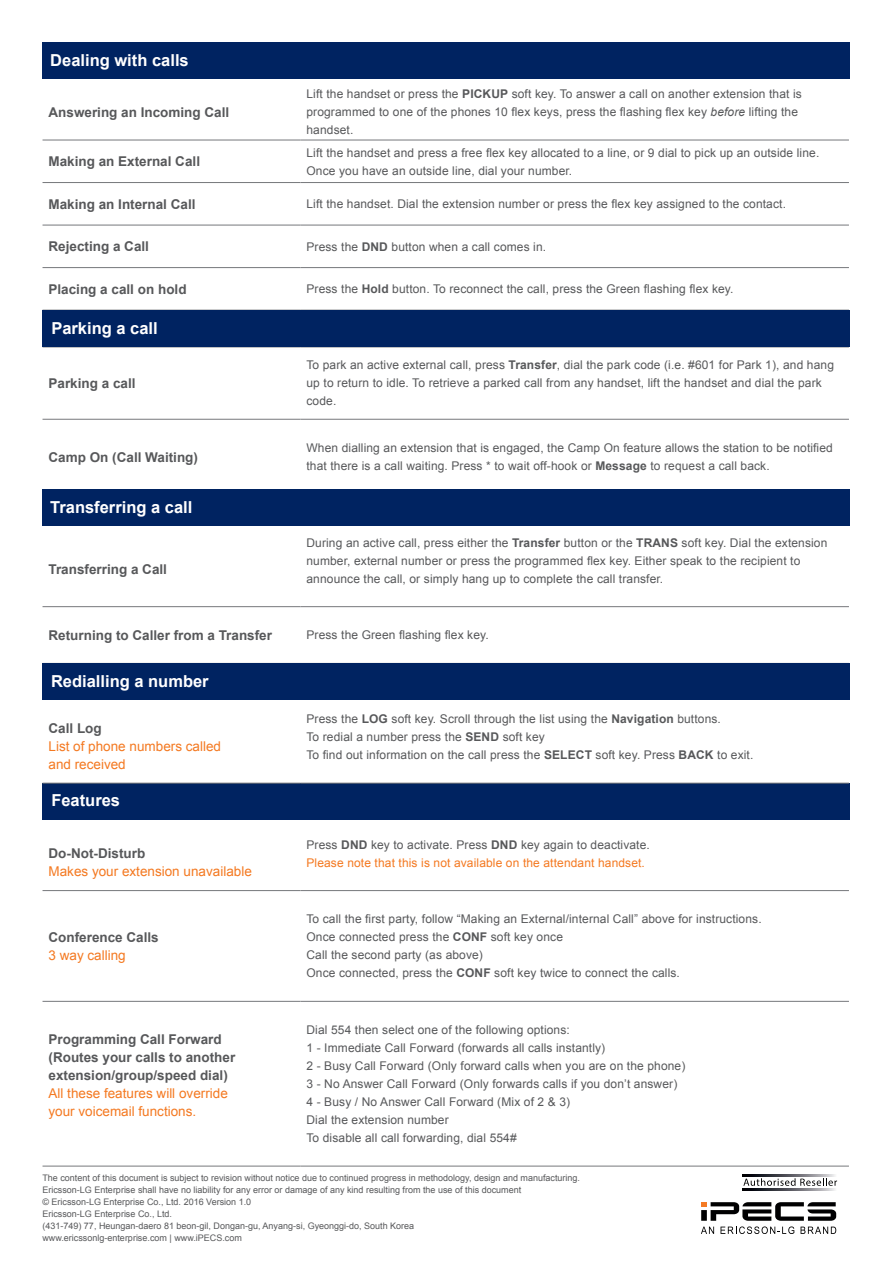
<style>
.page{position:relative;width:893px;height:1263px;background:#fff}
.page>*{position:absolute;margin:0;border:0;box-sizing:border-box;transform-origin:0 0}
.t1{font:700 16.5px "Arial";color:#fff}
.t2{font:700 13.5px/18px "Arial";color:#57585a}
.t3{font:13.5px/18px "Arial";color:#f47921}
.t4{font:12px/18px "Arial";letter-spacing:.01em;color:#57585a}
.t5{font:12px "Arial";letter-spacing:.01em;color:#f47921}
.orange_numbers{font:9px/12px "Arial";color:#57585a}
.s1{font-weight:700}
.s2{font-style:italic}
</style>
<div class="page">
<hr style="left:43px;top:890px;width:257px;height:1px;background:#76787b">
<hr style="left:300px;top:890px;width:549px;height:1px;background:#76787b">
<hr style="left:43px;top:1001px;width:257px;height:1px;background:#76787b">
<hr style="left:300px;top:1001px;width:549px;height:1px;background:#76787b">
<hr style="left:43px;top:1166px;width:257px;height:1px;background:#76787b">
<hr style="left:300px;top:1166px;width:549px;height:1px;background:#76787b">
<div style="left:43px;top:43px;width:807px;height:36px;background:#002361"></div>
<div style="left:43px;top:490px;width:807px;height:36px;background:#002361"></div>
<div style="left:43px;top:783px;width:807px;height:36px;background:#002361"></div>
<hr style="left:43px;top:606px;width:257px;height:1px;background:#76787b">
<hr style="left:300px;top:606px;width:549px;height:1px;background:#76787b">
<div style="left:43px;top:663px;width:807px;height:36px;background:#002361"></div>
<hr style="left:43px;top:347px;width:257px;height:1px;background:#76787b">
<hr style="left:300px;top:347px;width:549px;height:1px;background:#76787b">
<hr style="left:43px;top:419px;width:257px;height:1px;background:#76787b">
<hr style="left:300px;top:419px;width:549px;height:1px;background:#76787b">
<hr style="left:43px;top:140px;width:257px;height:1px;background:#76787b">
<hr style="left:300px;top:140px;width:549px;height:1px;background:#76787b">
<hr style="left:43px;top:182px;width:257px;height:1px;background:#76787b">
<hr style="left:300px;top:182px;width:549px;height:1px;background:#76787b">
<hr style="left:43px;top:225px;width:257px;height:1px;background:#76787b">
<hr style="left:300px;top:225px;width:549px;height:1px;background:#76787b">
<hr style="left:43px;top:267px;width:257px;height:1px;background:#76787b">
<hr style="left:300px;top:267px;width:549px;height:1px;background:#76787b">
<hr style="left:43px;top:783px;width:257px;height:1px;background:#76787b">
<hr style="left:300px;top:783px;width:549px;height:1px;background:#76787b">
<div style="left:43px;top:310px;width:807px;height:37px;background:#002361"></div>
<img style="left:743px;top:1188px;width:92px;height:2px">
<img style="left:743px;top:1174px;width:92px;height:2px">
<svg style="left:701px;top:1202px;width:135px;height:32px"></svg>
<svg style="left:743px;top:1178px;width:94px;height:8px"></svg>
<p class="t1" style="left:50px;top:49px;width:140px">Dealing with calls</p>
<p class="t2" style="left:49px;top:103px;width:182px">Answering an Incoming Call</p>
<p class="t4" style="left:306px;top:85px;width:497px">Lift the handset or press the <span class="s1">PICKUP</span> soft key. To answer a call on another extension that is programmed to one of the phones 10 flex keys, press the flashing flex key <span class="s2">before</span> lifting the handset.</p>
<p class="t2" style="left:49px;top:153px;width:153px">Making an External Call</p>
<p class="t4" style="left:306px;top:144px;width:514px">Lift the handset and press a free flex key allocated to a line, or 9 dial to pick up an outside line.<br>Once you have an outside line, dial your number.</p>
<p class="t2" style="left:49px;top:195px;width:149px">Making an Internal Call</p>
<p class="t4" style="left:306px;top:195px;width:481px">Lift the handset. Dial the extension number or press the flex key assigned to the contact.</p>
<p class="t2" style="left:49px;top:238px;width:102px">Rejecting a Call</p>
<p class="t4" style="left:306px;top:238px;width:241px">Press the <span class="s1">DND</span> button when a call comes in.</p>
<p class="t2" style="left:49px;top:280px;width:140px">Placing a call on hold</p>
<p class="t4" style="left:306px;top:280px;width:428px">Press the <span class="s1">Hold</span> button. To reconnect the call, press the Green flashing flex key.</p>
<p class="t1" style="left:51px;top:317px;width:108px">Parking a call</p>
<p class="t2" style="left:49px;top:375px;width:89px">Parking a call</p>
<p class="t4" style="left:306px;top:356px;width:529px">To park an active external call, press <span class="s1">Transfer</span>, dial the park code (i.e. #601 for Park 1), and hang up to return to idle. To retrieve a parked call from any handset, lift the handset and dial the park code.</p>
<p class="t2" style="left:49px;top:448px;width:151px">Camp On (Call Waiting)</p>
<p class="t4" style="left:306px;top:439px;width:528px">When dialling an extension that is engaged, the Camp On feature allows the station to be notified that there is a call waiting. Press * to wait off-hook or <span class="s1">Message</span> to request a call back.</p>
<p class="t1" style="left:50px;top:497px;width:144px">Transferring a call</p>
<p class="t2" style="left:49px;top:561px;width:120px">Transferring a Call</p>
<p class="t4" style="left:306px;top:534px;width:522px">During an active call, press either the <span class="s1">Transfer</span> button or the <span class="s1">TRANS</span> soft key. Dial the extension number, external number or press the programmed flex key. Either speak to the recipient to announce the call, or simply hang up to complete the call transfer.</p>
<p class="t2" style="left:49px;top:627px;width:225px">Returning to Caller from a Transfer</p>
<p class="t4" style="left:306px;top:626px;width:184px">Press the Green flashing flex key.</p>
<p class="t1" style="left:51px;top:670px;width:159px">Redialling a number</p>
<p class="t2" style="left:49px;top:719px;width:55px">Call Log</p>
<p class="t3" style="left:49px;top:737px;width:174px">List of phone numbers called and received</p>
<p class="t1" style="left:51px;top:789px;width:70px">Features</p>
<p class="t2" style="left:49px;top:845px;width:98px">Do-Not-Disturb</p>
<p class="t3" style="left:49px;top:862px;width:205px">Makes your extension unavailable</p>
<p class="t2" style="left:49px;top:928px;width:112px">Conference Calls</p>
<p class="t3" style="left:49px;top:946px;width:79px">3 way calling</p>
<p class="t2" style="left:49px;top:1030px;width:175px">Programming Call Forward</p>
<p class="t2" style="left:49px;top:1048px;width:188px">(Routes your calls to another extension/group/speed dial)</p>
<p class="t3" style="left:49px;top:1084px;width:181px">All these features will override your voicemail functions.</p>
<p class="t4" style="left:306px;top:710px;width:416px">Press the <span class="s1">LOG</span> soft key. Scroll through the list using the <span class="s1">Navigation</span> buttons.</p>
<p class="t4" style="left:306px;top:728px;width:240px">To redial a number press the <span class="s1">SEND</span> soft key</p>
<p class="t4" style="left:306px;top:746px;width:448px">To find out information on the call press the <span class="s1">SELECT</span> soft key. Press <span class="s1">BACK</span> to exit.</p>
<p class="t4" style="left:306px;top:835px;width:345px">Press <span class="s1">DND</span> key to activate. Press <span class="s1">DND</span> key again to deactivate.</p>
<p class="t5" style="left:306px;top:854px;width:340px">Please note that this is not available on the attendant handset.</p>
<p class="t4" style="left:306px;top:910px;width:457px">To call the first party, follow “Making an External/internal Call” above for instructions.</p>
<p class="t4" style="left:306px;top:928px;width:258px">Once connected press the <span class="s1">CONF</span> soft key once</p>
<p class="t4" style="left:306px;top:946px;width:178px">Call the second party (as above)</p>
<p class="t4" style="left:306px;top:964px;width:375px">Once connected, press the <span class="s1">CONF</span> soft key twice to connect the calls.</p>
<p class="t4" style="left:306px;top:1021px;width:265px">Dial 554 then select one of the following options:</p>
<p class="t4" style="left:306px;top:1039px;width:300px">1 - Immediate Call Forward (forwards all calls instantly)</p>
<p class="t4" style="left:306px;top:1057px;width:380px">2 - Busy Call Forward (Only forward calls when you are on the phone)</p>
<p class="t4" style="left:306px;top:1075px;width:372px">3 - No Answer Call Forward (Only forwards calls if you don’t answer)</p>
<p class="t4" style="left:306px;top:1093px;width:265px">4 - Busy / No Answer Call Forward (Mix of 2 &amp; 3)</p>
<p class="t4" style="left:306px;top:1111px;width:144px">Dial the extension number</p>
<p class="t4" style="left:306px;top:1129px;width:212px">To disable all call forwarding, dial 554#</p>
<p class="orange_numbers" style="left:42px;top:1171px;width:539px">The content of this document is subject to revision without notice due to continued progress in methodology, design and manufacturing.<br>Ericsson-LG Enterprise shall have no liability for any error or damage of any kind resulting from the use of this document</p>
<p class="orange_numbers" style="left:42px;top:1195px;width:210px">© Ericsson-LG Enterprise Co., Ltd. 2016 Version 1.0</p>
<p class="orange_numbers" style="left:42px;top:1207px;width:131px">Ericsson-LG Enterprise Co., Ltd.</p>
<p class="orange_numbers" style="left:42px;top:1219px;width:373px">(431-749) 77, Heungan-daero 81 beon-gil, Dongan-gu, Anyang-si, Gyeonggi-do, South Korea</p>
<p class="orange_numbers" style="left:42px;top:1231px;width:201px">www.ericssonlg-enterprise.com | www.iPECS.com</p>
</div>
